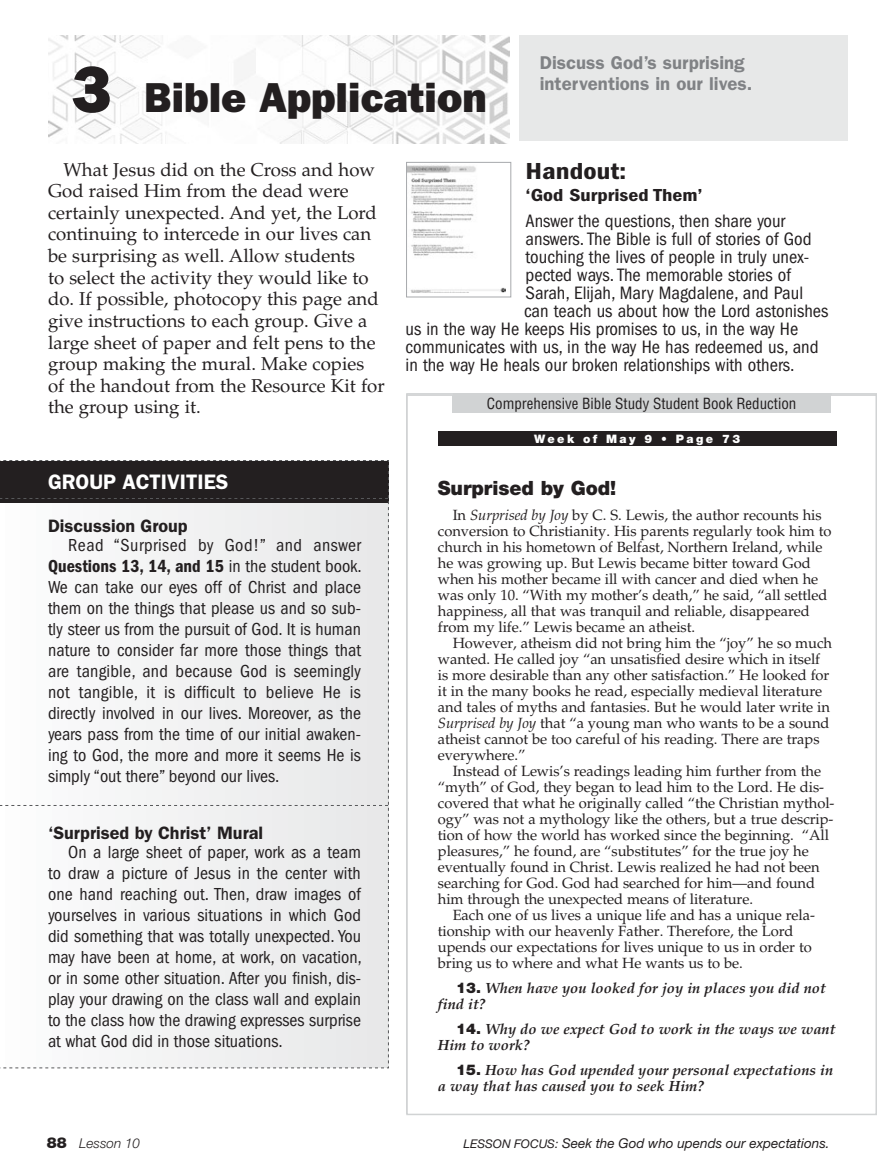
<style>
.page{position:relative;width:877px;height:1176px;background:#fff}
.page>*{position:absolute;margin:0;border:0;box-sizing:border-box;transform-origin:0 0}
.t1{font:42px "ITC Franklin Gothic Std Hvy";color:#231f20}
.t2{font:24px "ITC Franklin Gothic Std Dm Cd";color:#231f20;scale:1.2 1}
.t3{font:600 21px "ITC Franklin Gothic Std";color:#fff}
.t4{font:900 19.65px "Helvetica Neue LT Std";letter-spacing:-.005em;color:#231f20}
.t5{font:18.6px/21.6px "Palatino LT Std";color:#231f20}
.t6{font:condensed 18.6px "ITC Franklin Gothic Std";color:#231f20}
.t7{font:600 18.6px/21px "ITC Franklin Gothic Std";color:#808285}
.t8{font:condensed 18px/21px "ITC Franklin Gothic Std";color:#231f20;text-align:justify}
.t9{font:600 18px "ITC Franklin Gothic Std";color:#231f20}
.t10{font:18px "ITC Franklin Gothic Std Dm Cd";color:#231f20}
.t11{font:condensed 18px "ITC Franklin Gothic Std";letter-spacing:.025em;color:#231f20}
.t12{font:18px "ITC Franklin Gothic Std Dm Cd";color:#231f20;scale:1.2 1}
.t13{font:condensed 15px "Helvetica LT Std";color:#231f20}
.t14{font:14.7px/16px "Palatino LT Std";letter-spacing:-.005em;color:#231f20}
.t15{font:italic 700 14.7px/16px "Palatino LT Std";color:#231f20}
.t16{font:italic 13.5px "Helvetica Neue LT Std";color:#231f20}
.t17{font:italic 300 13.5px "Helvetica Neue LT Std";color:#231f20}
.t18{font:900 11.7px "Helvetica Neue LT Std";letter-spacing:.21em;color:#fff}
.s1{font-size:66px}
.s2{font-style:italic}
.s3{font-family:"Helvetica Neue LT Std";font-weight:900;font-style:normal}
.s4{font-family:"ITC Franklin Gothic Std";font-stretch:condensed}
.s5{font-weight:900;font-style:normal;font-size:15px}
.s6{font-size:12px}
</style>
<div class="page">
<img style="left:49px;top:36px;width:461px;height:107px">
<div style="left:519px;top:36px;width:329px;height:105px;background:#e7e8e8"></div>
<div style="left:454px;top:393px;width:378px;height:17px;background:#d1d3d4"></div>
<div style="left:438px;top:431px;width:398px;height:14px;background:#231f20"></div>
<div style="left:453px;top:395px;width:378px;height:17px;background:#d1d3d4"></div>
<svg style="left:0;top:460px;width:389px;height:608px"></svg>
<img style="left:408px;top:165px;width:98px;height:127px">
<div style="left:406px;top:162px;width:105px;height:135px;border:1px solid #a7a9ac"></div>
<h1 class="t1" style="left:72px;top:73px;width:416px"><span class="s1">3</span> Bible Application</h1>
<p class="t7" style="left:540px;top:52px;width:214px">Discuss God’s surprising interventions in our lives.</p>
<p class="t5" style="left:48px;top:159px;width:338px;text-indent:15px">What Jesus did on the Cross and how God raised Him from the dead were certainly unexpected. And yet, the Lord continuing to intercede in our lives can be surprising as well. Allow students<br>to select the activity they would like to do. If possible, photocopy this page and give instructions to each group. Give a large sheet of paper and felt pens to the group making the mural. Make copies of the handout from the Resource Kit for the group using it.</p>
<h2 class="t2" style="left:526px;top:157px;width:86px">Handout:</h2>
<p class="t12" style="left:526px;top:185px;width:149px">‘God Surprised Them’</p>
<p class="t6" style="left:526px;top:210px;width:261px">Answer the questions, then share your</p>
<p class="t6" style="left:526px;top:228px;width:287px">answers. The Bible is full of stories of God</p>
<p class="t6" style="left:526px;top:246px;width:285px">touching the lives of people in truly unex-</p>
<p class="t6" style="left:526px;top:264px;width:267px">pected ways. The memorable stories of</p>
<p class="t6" style="left:526px;top:282px;width:279px">Sarah, Elijah, Mary Magdalene, and Paul</p>
<p class="t6" style="left:524px;top:300px;width:306px">can teach us about how the Lord astonishes</p>
<p class="t6" style="left:406px;top:318px;width:394px">us in the way He keeps His promises to us, in the way He</p>
<p class="t6" style="left:406px;top:336px;width:415px">communicates with us, in the way He has redeemed us, and</p>
<p class="t6" style="left:406px;top:354px;width:390px">in the way He heals our broken relationships with others.</p>
<p class="t13" style="left:488px;top:392px;width:311px">Comprehensive Bible Study Student Book Reduction</p>
<p class="t18" style="left:534px;top:431px;width:208px">Week of May 9 • Page 73</p>
<h3 class="t4" style="left:438px;top:476px;width:180px">Surprised by God!</h3>
<p class="t14" style="left:438px;top:507px;width:395px;text-indent:15px">In <span class="s2">Surprised by Joy</span> by C. S. Lewis, the author recounts his conversion to Christianity. His parents regularly took him to church in his hometown of Belfast, Northern Ireland, while he was growing up. But Lewis became bitter toward God when his mother became ill with cancer and died when he was only 10. “With my mother’s death,” he said, “all settled happiness, all that was tranquil and reliable, disappeared from my life.” Lewis became an atheist.</p>
<p class="t14" style="left:438px;top:635px;width:396px;text-indent:15px">However, atheism did not bring him the “joy” he so much wanted. He called joy “an unsatisfied desire which in itself is more desirable than any other satisfaction.” He looked for it in the many books he read, especially medieval literature and tales of myths and fantasies. But he would later write in <span class="s2">Surprised by Joy</span> that “a young man who wants to be a sound atheist cannot be too careful of his reading. There are traps everywhere.”</p>
<p class="t14" style="left:438px;top:763px;width:398px;text-indent:15px">Instead of Lewis’s readings leading him further from the “myth” of God, they began to lead him to the Lord. He dis&shy;covered that what he originally called “the Christian mythol&shy;ogy” was not a mythology like the others, but a true descrip&shy;tion of how the world has worked since the beginning. “All pleasures,” he found, are “substitutes” for the true joy he eventually found in Christ. Lewis realized he had not been searching for God. God had searched for him—and found him through the unexpected means of literature.</p>
<p class="t14" style="left:438px;top:906px;width:379px;text-indent:15px">Each one of us lives a unique life and has a unique rela&shy;tionship with our heavenly Father. Therefore, the Lord upends our expectations for lives unique to us in order to bring us to where and what He wants us to be.</p>
<p class="t15" style="left:438px;top:980px;width:389px;text-indent:18px"><span class="s3">13.</span> When have you looked for joy in places you did not find it?</p>
<p class="t15" style="left:438px;top:1020px;width:399px;text-indent:18px"><span class="s3">14.</span> Why do we expect God to work in the ways we want<br>Him to work?</p>
<p class="t15" style="left:438px;top:1061px;width:397px;text-indent:18px"><span class="s3">15.</span> How has God upended your personal expectations in a way that has caused you to seek Him?</p>
<p class="t13" style="left:487px;top:394px;width:311px">Comprehensive Bible Study Student Book Reduction</p>
<h3 class="t3" style="left:48px;top:469px;width:182px">GROUP ACTIVITIES</h3>
<p class="t9" style="left:48px;top:514px;width:141px">Discussion Group</p>
<p class="t11" style="left:68px;top:535px;width:294px">Read “Surprised by God!” and answer</p>
<p class="t10" style="left:48px;top:555px;width:315px">Questions 13, 14, and 15 <span class="s4">in the student book.</span></p>
<p class="t8" style="left:48px;top:576px;width:315px">We can take our eyes off of Christ and place them on the things that please us and so sub&shy;tly steer us from the pursuit of God. It is human nature to consider far more those things that are tangible, and because God is seemingly not tangible, it is difficult to believe He is directly involved in our lives. Moreover, as the years pass from the time of our initial awaken&shy;ing to God, the more and more it seems He is simply “out there” beyond our lives.</p>
<p class="t9" style="left:48px;top:821px;width:217px">‘Surprised by Christ’ Mural</p>
<p class="t8" style="left:48px;top:841px;width:315px;text-indent:20px">On a large sheet of paper, work as a team to draw a picture of Jesus in the center with one hand reaching out. Then, draw images of yourselves in various situations in which God did something that was totally unexpected. You may have been at home, at work, on vacation, or in some other situation. After you finish, dis&shy;play your drawing on the class wall and explain to the class how the drawing expresses surprise at what God did in those situations.</p>
<p class="t17" style="left:47px;top:1135px;width:95px"><span class="s5">88</span> Lesson 10</p>
<p class="t16" style="left:463px;top:1134px;width:368px"><span class="s6">LESSON FOCUS:</span> Seek the God who upends our expectations.</p>
</div>
